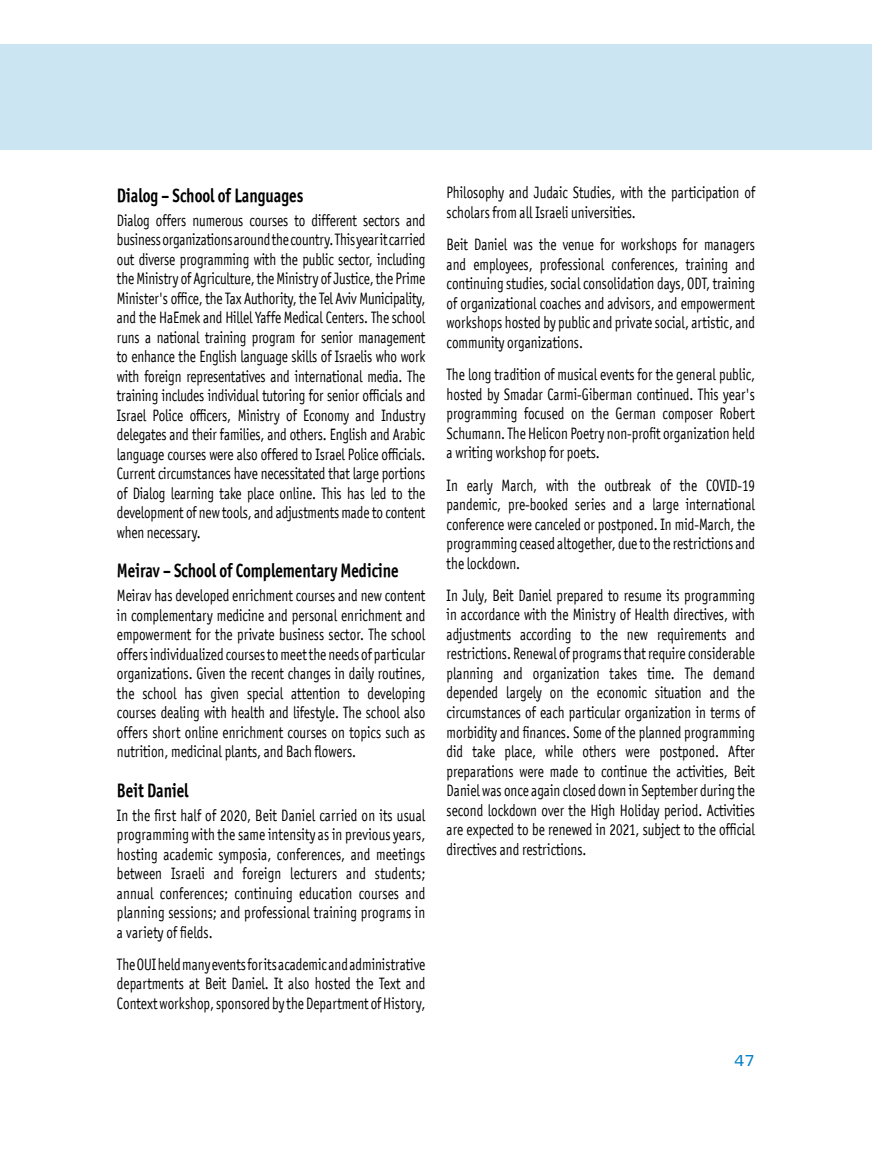
<style>
.page{position:relative;width:872px;height:1149px;background:#fff}
.page>*{position:absolute;margin:0;border:0;box-sizing:border-box;transform-origin:0 0}
.t1{font:19.5px "Officina Sans OSITCTT Bold";color:#000;scale:.8 1}
.t2{font:19.5px "MF Narkis Tam";color:#007ec6}
.t3{font:16.5px/19.5px "Officina San ITC";color:#000;text-align:justify;scale:.8 1}
</style>
<div class="page">
<div style="left:0;top:44px;width:872px;height:106px;background:#cce5f3"></div>
<p class="t1" style="left:117px;top:183px;width:234px">Dialog – School of Languages</p>
<p class="t3" style="left:117px;top:210px;width:387px">Dialog offers numerous courses to different sectors and business organizations around the country. This year it carried out diverse programming with the public sector, including the Ministry of Agriculture, the Ministry of Justice, the Prime Minister's office, the Tax Authority, the Tel Aviv Municipality, and the HaEmek and Hillel Yaffe Medical Centers. The school runs a national training program for senior management to enhance the English language skills of Israelis who work with foreign representatives and international media. The training includes individual tutoring for senior officials and Israel Police officers, Ministry of Economy and Industry delegates and their families, and others. English and Arabic language courses were also offered to Israel Police officials.<br>Current circumstances have necessitated that large portions of Dialog learning take place online. This has led to the development of new tools, and adjustments made to content when necessary.</p>
<p class="t1" style="left:117px;top:558px;width:353px">Meirav – School of Complementary Medicine</p>
<p class="t3" style="left:117px;top:585px;width:387px">Meirav has developed enrichment courses and new content in complementary medicine and personal enrichment and empowerment for the private business sector. The school offers individualized courses to meet the needs of particular organizations. Given the recent changes in daily routines, the school has given special attention to developing courses dealing with health and lifestyle. The school also offers short online enrichment courses on topics such as nutrition, medicinal plants, and Bach flowers.</p>
<p class="t1" style="left:117px;top:777px;width:91px">Beit Daniel</p>
<p class="t3" style="left:117px;top:804px;width:387px">In the first half of 2020, Beit Daniel carried on its usual programming with the same intensity as in previous years, hosting academic symposia, conferences, and meetings between Israeli and foreign lecturers and students; annual conferences; continuing education courses and planning sessions; and professional training programs in a variety of fields.</p>
<p class="t3" style="left:117px;top:954px;width:387px">The OUI held many events for its academic and administrative departments at Beit Daniel. It also hosted the Text and Context workshop, sponsored by the Department of History,</p>
<p class="t3" style="left:446px;top:183px;width:387px">Philosophy and Judaic Studies, with the participation of scholars from all Israeli universities.</p>
<p class="t3" style="left:446px;top:235px;width:387px">Beit Daniel was the venue for workshops for managers and employees, professional conferences, training and continuing studies, social consolidation days, ODT, training of organizational coaches and advisors, and empowerment workshops hosted by public and private social, artistic, and community organizations.</p>
<p class="t3" style="left:446px;top:364px;width:387px">The long tradition of musical events for the general public, hosted by Smadar Carmi-Giberman continued. This year's programming focused on the German composer Robert Schumann. The Helicon Poetry non-profit organization held a writing workshop for poets.</p>
<p class="t3" style="left:446px;top:475px;width:387px">In early March, with the outbreak of the COVID-19 pandemic, pre-booked series and a large international conference were canceled or postponed. In mid-March, the programming ceased altogether, due to the restrictions and the lockdown.</p>
<p class="t3" style="left:446px;top:585px;width:387px">In July, Beit Daniel prepared to resume its programming in accordance with the Ministry of Health directives, with adjustments according to the new requirements and restrictions. Renewal of programs that require considerable planning and organization takes time. The demand depended largely on the economic situation and the circumstances of each particular organization in terms of morbidity and finances. Some of the planned programming did take place, while others were postponed. After preparations were made to continue the activities, Beit Daniel was once again closed down in September during the second lockdown over the High Holiday period. Activities are expected to be renewed in 2021, subject to the official directives and restrictions.</p>
<p class="t2" style="left:734px;top:1048px;width:22px">47</p>
</div>
